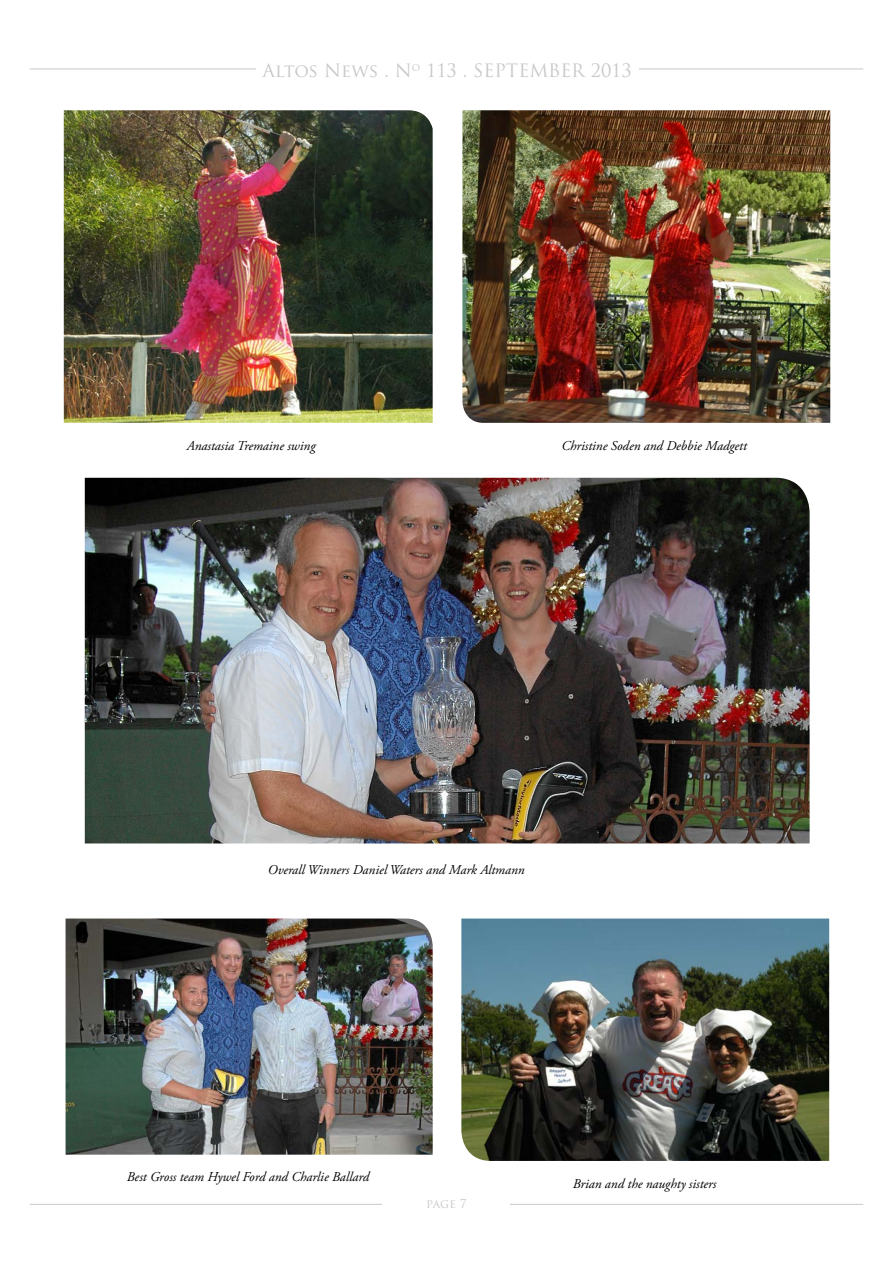
<style>
.page{position:relative;width:893px;height:1263px;background:#fff}
.page>*{position:absolute;margin:0;border:0;box-sizing:border-box;transform-origin:0 0}
.t1{font:18px "Trajan Pro";color:#c7c8ca}
.t2{font:italic 13.5px "Adobe Garamond Pro";color:#000}
.t3{font:12px "Trajan Pro";color:#c7c8ca}
</style>
<div class="page">
<hr style="left:30px;top:1204px;width:833px;height:1px;background:#c7c8ca">
<div style="left:383px;top:1199px;width:127px;height:22px;background:#fff"></div>
<hr style="left:30px;top:69px;width:833px;height:1px;background:#c7c8ca">
<div style="left:256px;top:64px;width:383px;height:30px;background:#fff"></div>
<img style="left:462px;top:110px;width:368px;height:313px">
<img style="left:66px;top:918px;width:367px;height:237px">
<img style="left:64px;top:110px;width:369px;height:313px">
<img style="left:461px;top:918px;width:368px;height:243px">
<img style="left:85px;top:478px;width:725px;height:365px">
<h1 class="t1" style="left:263px;top:59px;width:371px">Altos News . N<sup>o</sup> 113 . SEPTEMBER 2013</h1>
<p class="t2" style="left:187px;top:437px;width:130px">Anastasia Tremaine swing</p>
<p class="t2" style="left:561px;top:437px;width:187px">Christine Soden and Debbie Madgett</p>
<p class="t2" style="left:268px;top:861px;width:258px">Overall Winners Daniel Waters and Mark Altmann</p>
<p class="t2" style="left:127px;top:1169px;width:244px">Best Gross team Hywel Ford and Charlie Ballard</p>
<p class="t2" style="left:573px;top:1175px;width:145px">Brian and the naughty sisters</p>
<p class="t3" style="left:426px;top:1196px;width:42px">page 7</p>
</div>
